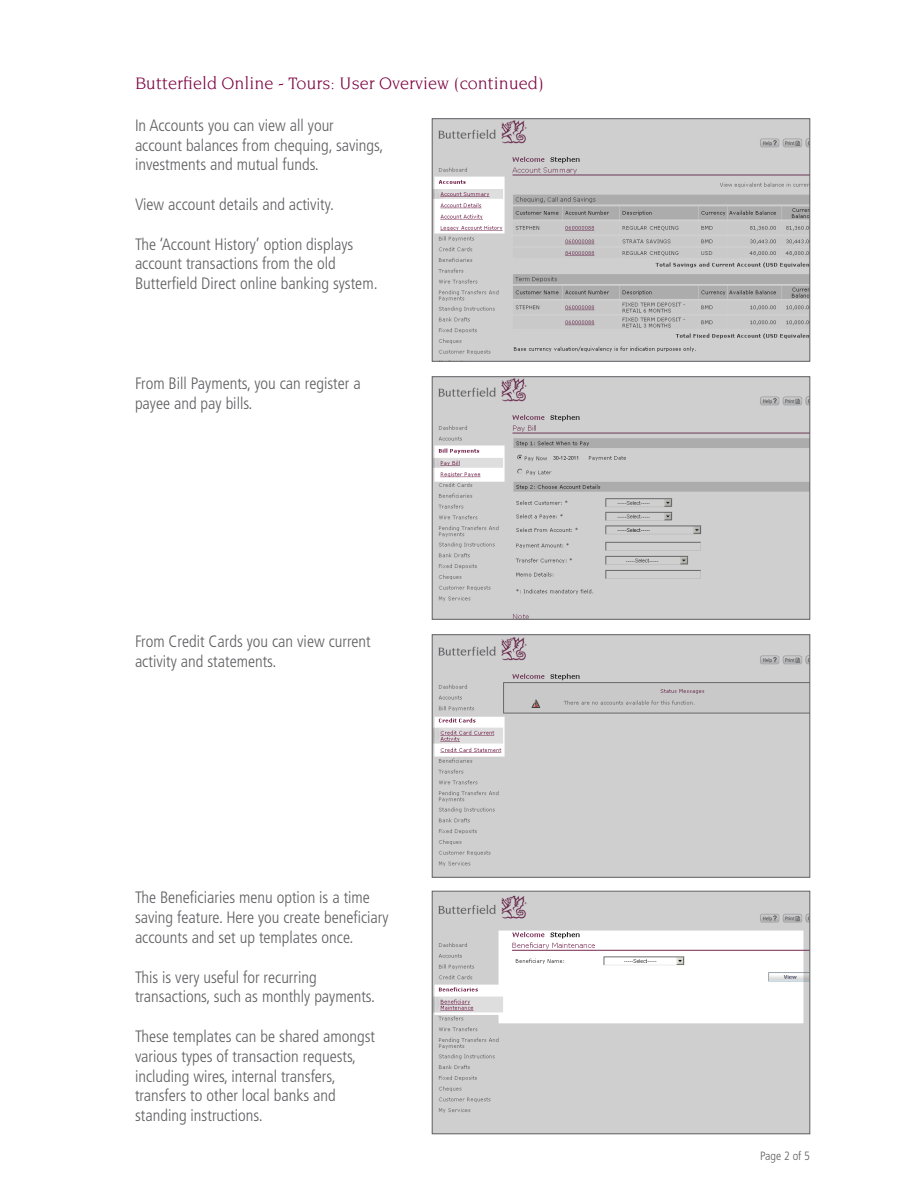
<style>
.page{position:relative;width:918px;height:1188px;background:#fff}
.page>*{position:absolute;margin:0;border:0;box-sizing:border-box;transform-origin:0 0}
.t1{font:18px "Novarese";color:#7c0040}
.t2{font:300 condensed 16.5px/19.8px "Frutiger";color:#5f5f62}
.t3{font:300 condensed 12px "Frutiger";color:#5f5f62}
</style>
<div class="page">
<svg style="left:432px;top:118px;width:378px;height:243px;background:#c4c3c4"></svg>
<svg style="left:432px;top:377px;width:378px;height:242px;background:#c9c8c9"></svg>
<svg style="left:432px;top:635px;width:378px;height:242px;background:#cccccd"></svg>
<svg style="left:432px;top:891px;width:378px;height:243px;fill:#cfcfd0"></svg>
<p class="t1" style="left:135px;top:73px;width:410px">Butterfield Online - Tours: User Overview (continued)</p>
<p class="t2" style="left:135px;top:116px;width:250px">In Accounts you can view all your account balances from chequing, savings, investments and mutual funds.</p>
<p class="t2" style="left:135px;top:195px;width:201px">View account details and activity.</p>
<p class="t2" style="left:135px;top:234px;width:244px">The ‘Account History’ option displays account transactions from the old<br>Butterfield Direct online banking system.</p>
<p class="t2" style="left:135px;top:374px;width:227px">From Bill Payments, you can register a payee and pay bills.</p>
<p class="t2" style="left:135px;top:632px;width:237px">From Credit Cards you can view current activity and statements.</p>
<p class="t2" style="left:135px;top:888px;width:255px">The Beneficiaries menu option is a time saving feature. Here you create beneficiary accounts and set up templates once.</p>
<p class="t2" style="left:135px;top:967px;width:242px">This is very useful for recurring transactions, such as monthly payments.</p>
<p class="t2" style="left:135px;top:1027px;width:242px">These templates can be shared amongst various types of transaction requests, including wires, internal transfers, transfers to other local banks and standing instructions.</p>
<p class="t3" style="left:760px;top:1149px;width:51px">Page 2 of 5</p>
</div>
